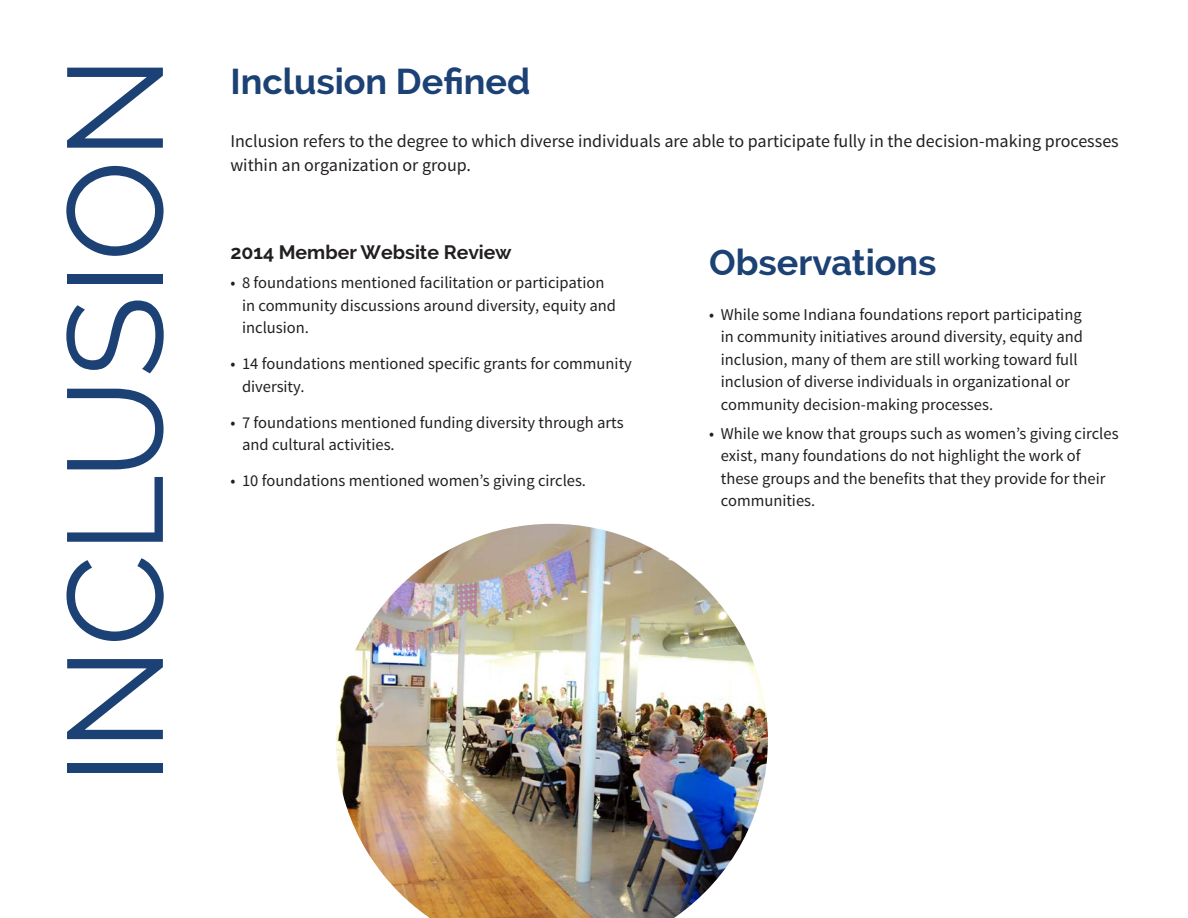
<style>
.page{position:relative;width:1188px;height:918px;background:#fff}
.page>*{position:absolute;margin:0;border:0;box-sizing:border-box;transform-origin:0 0}
.t1{font:135px "Raleway";color:#1c4175}
.t2{font:700 36px "Raleway";color:#1c4175}
.t3{font:700 19.5px "Raleway";color:#231f20}
.t4{font:18px/24px "Source Sans Pro";color:#231f20}
.t5{font:16.5px/22.5px "Source Sans Pro";color:#231f20}
</style>
<div class="page">
<img style="left:336px;top:524px;width:432px;height:394px">
<h1 class="t1" style="left:37px;top:785px;width:731px;rotate:-90deg">INCLUSION</h1>
<h2 class="t2" style="left:230px;top:61px;width:302px">Inclusion Defined</h2>
<p class="t4" style="left:230px;top:129px;width:890px">Inclusion refers to the degree to which diverse individuals are able to participate fully in the decision-making processes within an organization or group.</p>
<p class="t3" style="left:230px;top:241px;width:283px">2014 Member Website Review</p>
<p class="t5" style="left:242px;top:272px;width:376px;text-indent:-12px">• 8 foundations mentioned facilitation or participation in community discussions around diversity, equity and inclusion.</p>
<p class="t5" style="left:242px;top:353px;width:391px;text-indent:-12px">• 14 foundations mentioned specific grants for community diversity.</p>
<p class="t5" style="left:242px;top:411px;width:383px;text-indent:-12px">• 7 foundations mentioned funding diversity through arts and cultural activities.</p>
<p class="t5" style="left:230px;top:470px;width:357px">• 10 foundations mentioned women’s giving circles.</p>
<h2 class="t2" style="left:709px;top:241px;width:229px">Observations</h2>
<p class="t5" style="left:721px;top:303px;width:364px;text-indent:-12px">• While some Indiana foundations report participating in community initiatives around diversity, equity and inclusion, many of them are still working toward full inclusion of diverse individuals in organizational or community decision-making processes.</p>
<p class="t5" style="left:721px;top:422px;width:399px;text-indent:-12px">• While we know that groups such as women’s giving circles exist, many foundations do not highlight the work of these groups and the benefits that they provide for their communities.</p>
</div>
